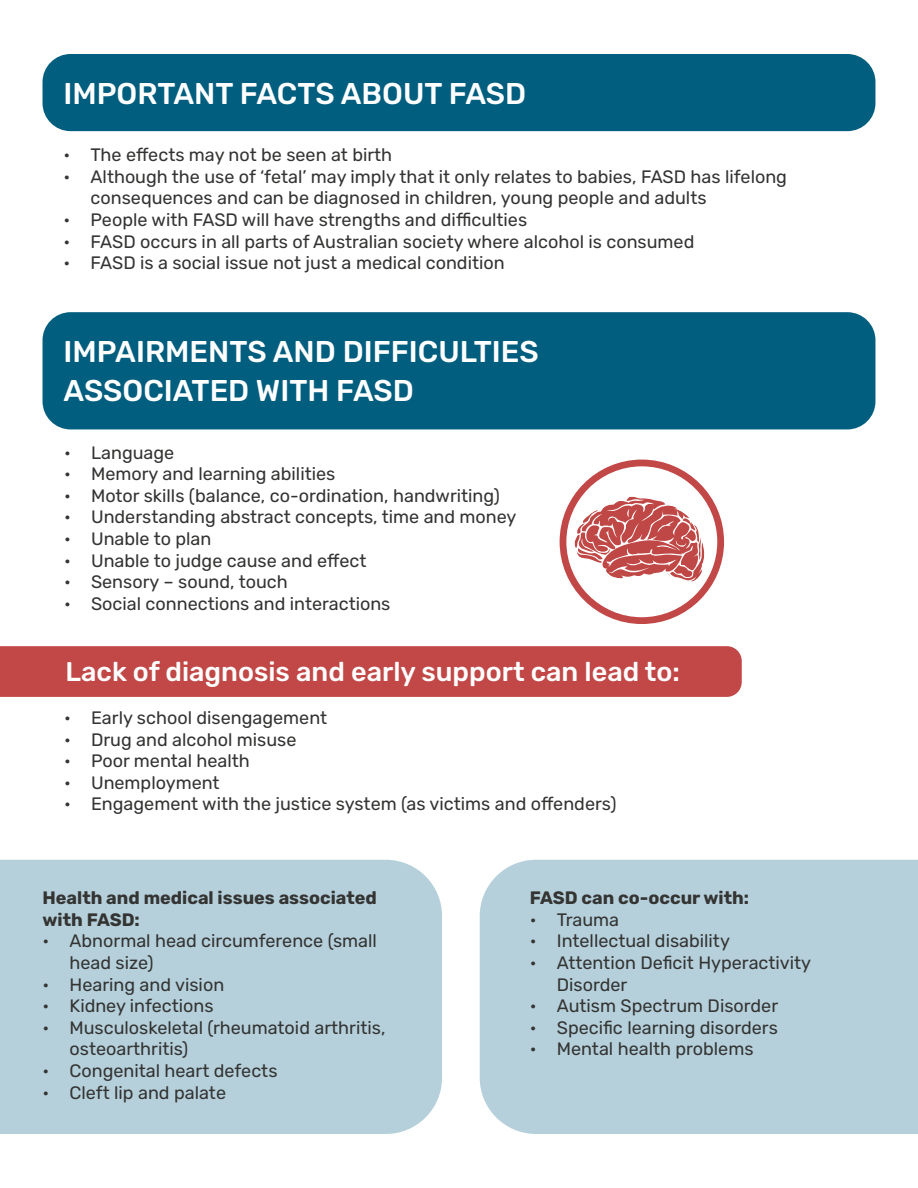
<style>
.page{position:relative;width:918px;height:1188px;background:#fff}
.page>*{position:absolute;margin:0;border:0;box-sizing:border-box;transform-origin:0 0}
.t1{font:500 30px/39px "Rubik";color:#fff}
.t2{font:500 27px "Rubik";color:#fff}
.t3{font:18px/21.6px "Rubik";color:#343433}
.t4{font:700 18px/21.6px "Rubik";color:#343433}
</style>
<div class="page">
<div style="left:43px;top:54px;width:832px;height:77px;background:#025e7f;border-radius:28px"></div>
<div style="left:43px;top:312px;width:832px;height:117px;background:#025e7f;border-radius:28px"></div>
<div style="left:560px;top:460px;width:164px;height:164px;border:7px solid #c14847;border-radius:50%"></div>
<svg style="left:573px;top:496px;width:133px;height:87px"></svg>
<div style="left:0;top:646px;width:742px;height:51px;background:#c14847"></div>
<div style="left:480px;top:860px;width:438px;height:274px;background:#b5d0db"></div>
<div style="left:0;top:860px;width:442px;height:274px;background:#b5d0db"></div>
<h1 class="t1" style="left:64px;top:75px;width:464px">IMPORTANT FACTS ABOUT FASD</h1>
<p class="t3" style="left:64px;top:145px;width:330px">• The effects may not be seen at birth</p>
<p class="t3" style="left:91px;top:166px;width:698px;text-indent:-27px">• Although the use of ‘fetal’ may imply that it only relates to babies, FASD has lifelong consequences and can be diagnosed in children, young people and adults</p>
<p class="t3" style="left:64px;top:209px;width:465px">• People with FASD will have strengths and difficulties</p>
<p class="t3" style="left:64px;top:231px;width:632px">• FASD occurs in all parts of Australian society where alcohol is consumed</p>
<p class="t3" style="left:64px;top:253px;width:443px">• FASD is a social issue not just a medical condition</p>
<h1 class="t1" style="left:64px;top:333px;width:477px">IMPAIRMENTS AND DIFFICULTIES<br>ASSOCIATED WITH FASD</h1>
<p class="t3" style="left:64px;top:442px;width:112px">• Language</p>
<p class="t3" style="left:64px;top:464px;width:273px">• Memory and learning abilities</p>
<p class="t3" style="left:64px;top:485px;width:437px">• Motor skills (balance, co-ordination, handwriting)</p>
<p class="t3" style="left:64px;top:507px;width:454px">• Understanding abstract concepts, time and money</p>
<p class="t3" style="left:64px;top:528px;width:149px">• Unable to plan</p>
<p class="t3" style="left:64px;top:550px;width:304px">• Unable to judge cause and effect</p>
<p class="t3" style="left:64px;top:572px;width:225px">• Sensory – sound, touch</p>
<p class="t3" style="left:64px;top:593px;width:328px">• Social connections and interactions</p>
<h2 class="t2" style="left:66px;top:656px;width:616px">Lack of diagnosis and early support can lead to:</h2>
<p class="t3" style="left:64px;top:707px;width:265px">• Early school disengagement</p>
<p class="t3" style="left:64px;top:729px;width:234px">• Drug and alcohol misuse</p>
<p class="t3" style="left:64px;top:751px;width:187px">• Poor mental health</p>
<p class="t3" style="left:64px;top:772px;width:157px">• Unemployment</p>
<p class="t3" style="left:64px;top:794px;width:554px">• Engagement with the justice system (as victims and offenders)</p>
<p class="t4" style="left:43px;top:888px;width:336px">Health and medical issues associated with FASD:</p>
<p class="t3" style="left:70px;top:931px;width:309px;text-indent:-27px">• Abnormal head circumference (small head size)</p>
<p class="t3" style="left:43px;top:974px;width:183px">• Hearing and vision</p>
<p class="t3" style="left:43px;top:996px;width:173px">• Kidney infections</p>
<p class="t3" style="left:70px;top:1017px;width:317px;text-indent:-27px">• Musculoskeletal (rheumatoid arthritis, osteoarthritis)</p>
<p class="t3" style="left:43px;top:1060px;width:237px">• Congenital heart defects</p>
<p class="t3" style="left:43px;top:1082px;width:185px">• Cleft lip and palate</p>
<p class="t4" style="left:530px;top:888px;width:221px">FASD can co-occur with:</p>
<p class="t3" style="left:530px;top:909px;width:91px">• Trauma</p>
<p class="t3" style="left:530px;top:931px;width:202px">• Intellectual disability</p>
<p class="t3" style="left:557px;top:952px;width:256px;text-indent:-27px">• Attention Deficit Hyperactivity<br>Disorder</p>
<p class="t3" style="left:530px;top:996px;width:250px">• Autism Spectrum Disorder</p>
<p class="t3" style="left:530px;top:1017px;width:250px">• Specific learning disorders</p>
<p class="t3" style="left:530px;top:1039px;width:225px">• Mental health problems</p>
</div>
